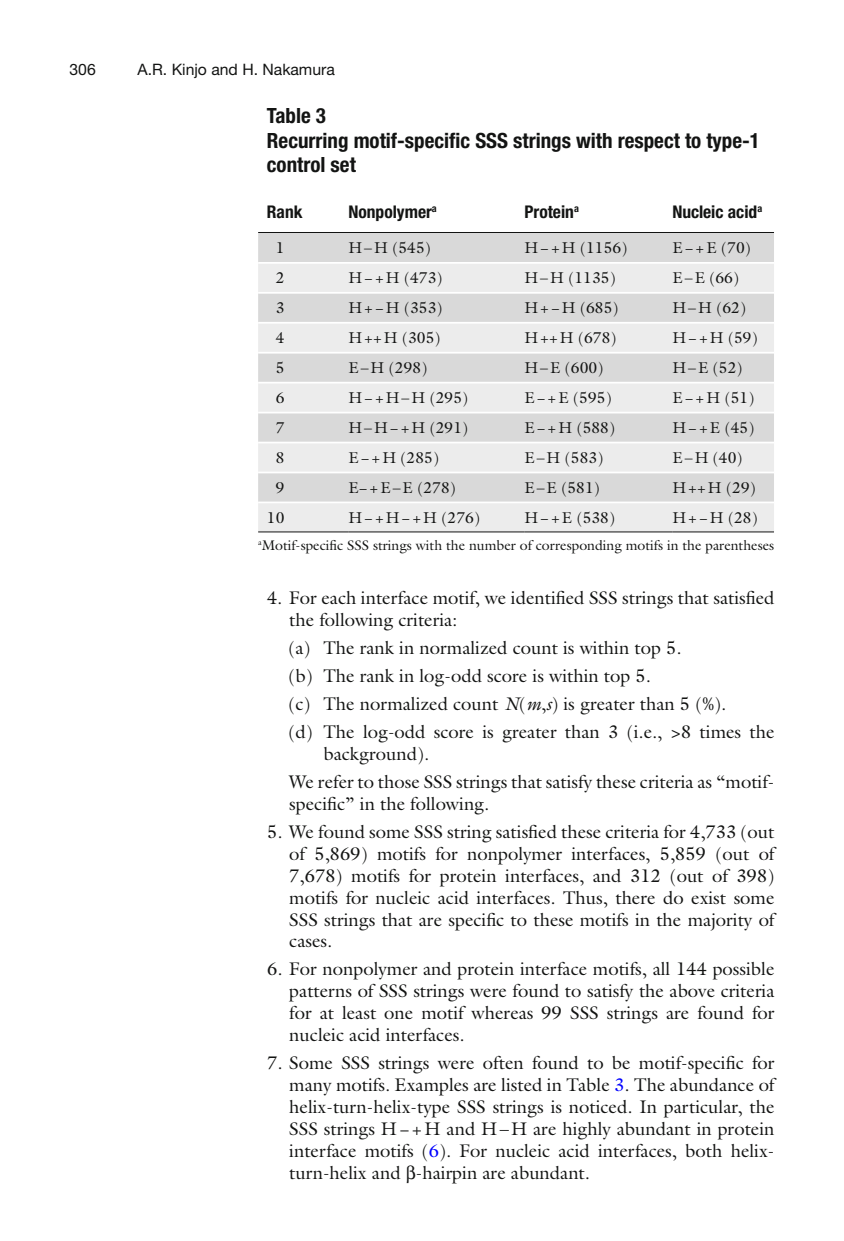
<style>
.page{position:relative;width:844px;height:1241px;background:#fff}
.page>*{position:absolute;margin:0;border:0;box-sizing:border-box;transform-origin:0 0}
.t1{font:700 condensed 21px/24.5px "Helvetica Neue";color:#131413}
.t2{font:18.38px/21.9px "Galliard";color:#131413}
.t3{font:700 condensed 17.5px "Helvetica Neue";color:#131413}
.t4{font:15.75px "Galliard";color:#131413}
.t5{font:15.75px "Helvetica Neue";color:#131413}
.t6{font:14px "Galliard";color:#131413}
.s1{font-style:italic}
.s2{color:#00f}
</style>
<div class="page">
<div style="left:258px;top:233px;width:515px;height:29px;background:#d9d9d9"></div>
<svg style="left:258px;top:264px;width:515px;height:267px;background:#e4e4e4"></svg>
<hr style="left:524px;top:531px;width:148px;height:1px;background:#131413">
<hr style="left:348px;top:531px;width:176px;height:1px;background:#131413">
<hr style="left:672px;top:531px;width:101px;height:1px;background:#131413">
<hr style="left:258px;top:531px;width:90px;height:1px;background:#131413">
<hr style="left:258px;top:232px;width:515px;height:1px;background:#131413">
<hr style="left:258px;top:292px;width:515px;height:1px;background:#fff">
<hr style="left:258px;top:322px;width:515px;height:1px;background:#fff">
<hr style="left:258px;top:352px;width:515px;height:1px;background:#fff">
<hr style="left:258px;top:382px;width:515px;height:1px;background:#fff">
<hr style="left:258px;top:411px;width:515px;height:2px;background:#fff">
<hr style="left:258px;top:441px;width:515px;height:2px;background:#fff">
<hr style="left:258px;top:471px;width:515px;height:2px;background:#fff">
<hr style="left:258px;top:501px;width:515px;height:2px;background:#fff">
<p class="t5" style="left:69px;top:64px;width:28px">306</p>
<p class="t5" style="left:137px;top:64px;width:199px">A.R. Kinjo and H. Nakamura</p>
<p class="t1" style="left:267px;top:105px;width:494px">Table 3<br>Recurring motif-speci fi c SSS strings with respect to type-1 control set</p>
<p class="t3" style="left:267px;top:205px;width:37px">Rank</p>
<p class="t3" style="left:348px;top:205px;width:90px">Nonpolymer <sup>a</sup></p>
<p class="t3" style="left:524px;top:205px;width:56px">Protein <sup>a</sup></p>
<p class="t3" style="left:672px;top:205px;width:91px">Nucleic acid <sup>a</sup></p>
<p class="t4" style="left:275px;top:242px;width:10px">1</p>
<p class="t4" style="left:348px;top:242px;width:84px">H – H (545)</p>
<p class="t4" style="left:524px;top:242px;width:104px">H − + H (1156)</p>
<p class="t4" style="left:672px;top:242px;width:80px">E − + E (70)</p>
<p class="t4" style="left:275px;top:272px;width:10px">2</p>
<p class="t4" style="left:348px;top:272px;width:96px">H − + H (473)</p>
<p class="t4" style="left:524px;top:272px;width:93px">H – H (1135)</p>
<p class="t4" style="left:672px;top:272px;width:68px">E – E (66)</p>
<p class="t4" style="left:275px;top:302px;width:10px">3</p>
<p class="t4" style="left:348px;top:302px;width:96px">H + − H (353)</p>
<p class="t4" style="left:524px;top:302px;width:96px">H + − H (685)</p>
<p class="t4" style="left:672px;top:302px;width:75px">H – H (62)</p>
<p class="t4" style="left:275px;top:331px;width:10px">4</p>
<p class="t4" style="left:348px;top:331px;width:94px">H ++ H (305)</p>
<p class="t4" style="left:524px;top:331px;width:94px">H ++ H (678)</p>
<p class="t4" style="left:672px;top:331px;width:87px">H − + H (59)</p>
<p class="t4" style="left:275px;top:361px;width:10px">5</p>
<p class="t4" style="left:348px;top:361px;width:80px">E – H (298)</p>
<p class="t4" style="left:524px;top:361px;width:80px">H – E (600)</p>
<p class="t4" style="left:672px;top:361px;width:72px">H – E (52)</p>
<p class="t4" style="left:275px;top:391px;width:10px">6</p>
<p class="t4" style="left:348px;top:391px;width:121px">H − + H – H (295)</p>
<p class="t4" style="left:524px;top:391px;width:89px">E − + E (595)</p>
<p class="t4" style="left:672px;top:391px;width:83px">E − + H (51)</p>
<p class="t4" style="left:275px;top:421px;width:10px">7</p>
<p class="t4" style="left:348px;top:421px;width:121px">H – H − + H (291)</p>
<p class="t4" style="left:524px;top:421px;width:92px">E − + H (588)</p>
<p class="t4" style="left:672px;top:421px;width:83px">H − + E (45)</p>
<p class="t4" style="left:275px;top:451px;width:10px">8</p>
<p class="t4" style="left:348px;top:451px;width:92px">E − + H (285)</p>
<p class="t4" style="left:524px;top:451px;width:80px">E – H (583)</p>
<p class="t4" style="left:672px;top:451px;width:72px">E – H (40)</p>
<p class="t4" style="left:275px;top:481px;width:10px">9</p>
<p class="t4" style="left:348px;top:481px;width:109px">E− + E – E (278)</p>
<p class="t4" style="left:524px;top:481px;width:77px">E – E (581)</p>
<p class="t4" style="left:672px;top:481px;width:85px">H ++ H (29)</p>
<p class="t4" style="left:267px;top:511px;width:19px">10</p>
<p class="t4" style="left:348px;top:511px;width:133px">H − + H − + H (276)</p>
<p class="t4" style="left:524px;top:511px;width:92px">H − + E (538)</p>
<p class="t4" style="left:672px;top:511px;width:87px">H + − H (28)</p>
<p class="t6" style="left:258px;top:539px;width:517px"><sup>a</sup>Motif-speci fi c SSS strings with the number of corresponding motifs in the parentheses</p>
<p class="t2" style="left:289px;top:588px;width:486px;text-indent:-22px">4. For each interface motif, we identi fi ed SSS strings that satis fi ed the following criteria:</p>
<p class="t2" style="left:288px;top:635px;width:487px;line-height:28px">(a) The rank in normalized count is within top 5.<br>(b) The rank in log-odd score is within top 5.<br>(c) The normalized count <span class="s1">N</span>( <span class="s1">m</span>, <span class="s1">s</span>) is greater than 5 (%).<br>(d) The log-odd score is greater than 3 (i.e., &gt;8 times the</p>
<p class="t2" style="left:289px;top:741px;width:486px;line-height:28px;text-indent:34px">background).<br>We refer to those SSS strings that satisfy these criteria as “motif-</p>
<p class="t2" style="left:289px;top:794px;width:201px">speci fi c” in the following.</p>
<p class="t2" style="left:289px;top:822px;width:486px;text-align:justify;text-indent:-22px">5. We found some SSS string satis fi ed these criteria for 4,733 (out of 5,869) motifs for nonpolymer interfaces, 5,859 (out of 7,678) motifs for protein interfaces, and 312 (out of 398) motifs for nucleic acid interfaces. Thus, there do exist some SSS strings that are speci fi c to these motifs in the majority of cases.</p>
<p class="t2" style="left:289px;top:959px;width:486px;text-align:justify;text-indent:-22px">6. For nonpolymer and protein interface motifs, all 144 possible patterns of SSS strings were found to satisfy the above criteria for at least one motif whereas 99 SSS strings are found for nucleic acid interfaces.</p>
<p class="t2" style="left:289px;top:1053px;width:486px;text-align:justify;text-indent:-22px">7. Some SSS strings were often found to be motif-speci fi c for many motifs. Examples are listed in Table <span class="s2">3</span>. The abundance of helix-turn-helix-type SSS strings is noticed. In particular, the SSS strings H − + H and H – H are highly abundant in protein interface motifs ( <span class="s2">6</span>) . For nucleic acid interfaces, both helix&shy;turn-helix and -hairpin are abundant.</p>
</div>
